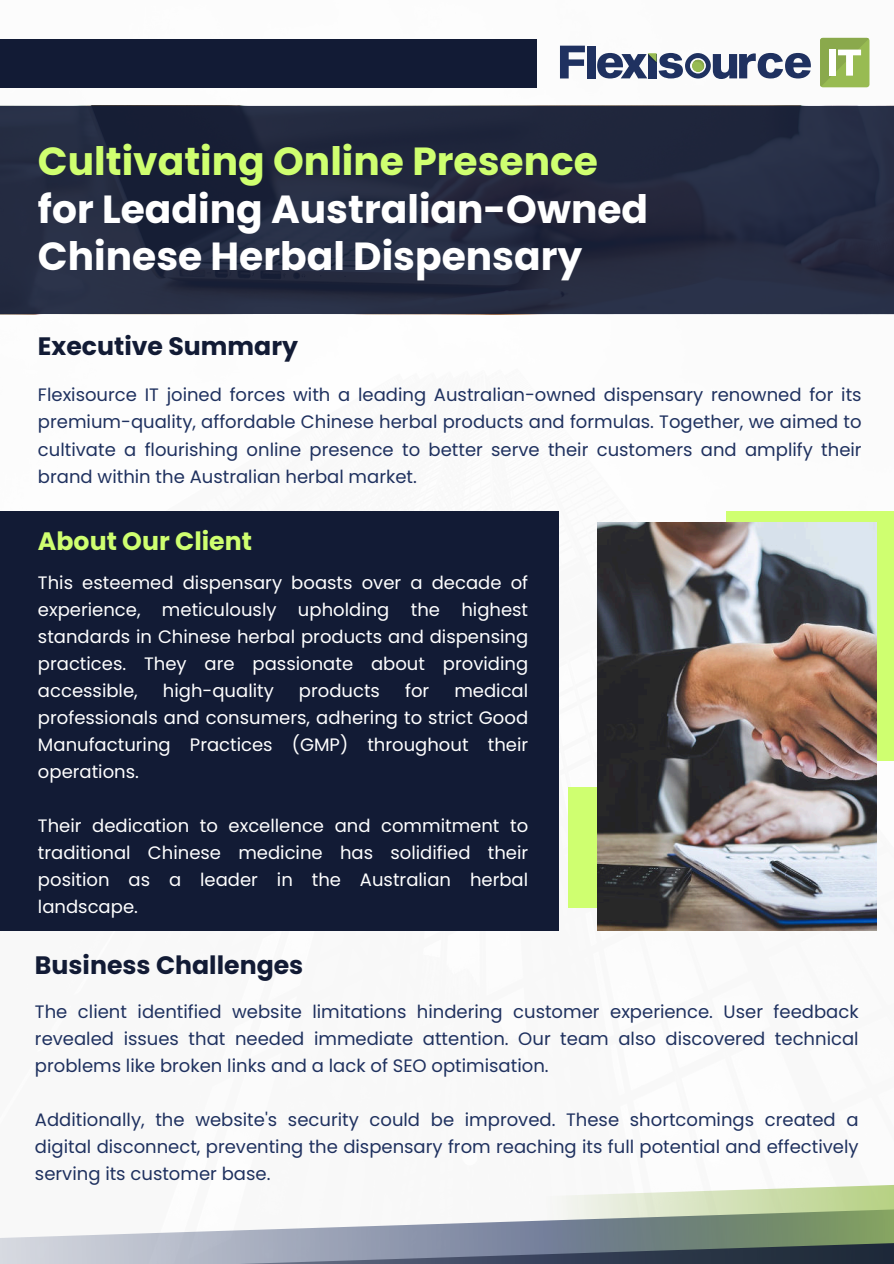
<style>
.page{position:relative;width:894px;height:1264px;background:#fff}
.page>*{position:absolute;margin:0;border:0;box-sizing:border-box;transform-origin:0 0}
.t1{font:700 39.15px/47.2px "Poppins";color:#fff}
.t2{font:700 39.15px "Poppins";color:#cfff70}
.t3{font:700 25.2px "Poppins";color:#121b35}
.t4{font:700 25.2px "Poppins";color:#cfff70}
.t5{font:18px/27px "Poppins";color:#1f315f;text-align:justify}
.t6{font:18px/27px "Poppins";color:#fff;text-align:justify}
</style>
<div class="page">
<div style="left:0;top:39px;width:536px;height:48px;background:#121b35"></div>
<svg style="left:560px;top:46px;width:24px;height:32px"></svg>
<div style="left:587px;top:46px;width:8px;height:32px;background:#1f3160"></div>
<svg style="left:597px;top:53px;width:213px;height:26px"></svg>
<svg style="left:820px;top:38px;width:49px;height:49px"></svg>
<div style="left:0;top:106px;width:893px;height:207px;background:linear-gradient(to right,#21293f,#252b41)"></div>
<div style="left:0;top:511px;width:559px;height:419px;background:#121b35"></div>
<div style="left:726px;top:511px;width:167px;height:249px;background:#cfff70"></div>
<div style="left:568px;top:787px;width:107px;height:120px;background:#cfff70"></div>
<img style="left:597px;top:522px;width:278px;height:408px">
<svg style="left:0;top:1185px;width:893px;height:78px"></svg>
<h1 class="t2" style="left:38px;top:139px;width:561px">Cultivating Online Presence</h1>
<h1 class="t1" style="left:38px;top:185px;width:611px">for Leading Australian-Owned<br>Chinese Herbal Dispensary</h1>
<h2 class="t3" style="left:38px;top:331px;width:261px">Executive Summary</h2>
<p class="t5" style="left:38px;top:382px;width:824px">Flexisource IT joined forces with a leading Australian-owned dispensary renowned for its premium-quality, affordable Chinese herbal products and formulas. Together, we aimed to cultivate a flourishing online presence to better serve their customers and amplify their brand within the Australian herbal market.</p>
<h2 class="t4" style="left:38px;top:526px;width:215px">About Our Client</h2>
<p class="t6" style="left:38px;top:569px;width:491px">This esteemed dispensary boasts over a decade of experience, meticulously upholding the highest standards in Chinese herbal products and dispensing practices. They are passionate about providing accessible,</p>
<p class="t6" style="left:163px;top:677px;width:112px">high-quality</p>
<p class="t6" style="left:299px;top:677px;width:82px">products</p>
<p class="t6" style="left:405px;top:677px;width:26px">for</p>
<p class="t6" style="left:38px;top:677px;width:491px;text-indent:416px">medical professionals and consumers, adhering to strict Good Manufacturing Practices (GMP) throughout their operations.</p>
<p class="t6" style="left:38px;top:812px;width:491px">Their dedication to excellence and commitment to traditional Chinese medicine has solidified their position as a leader in the Australian herbal landscape.</p>
<h2 class="t3" style="left:35px;top:950px;width:270px">Business Challenges</h2>
<p class="t5" style="left:35px;top:998px;width:824px">The client identified website limitations hindering customer experience. User feedback revealed issues that needed immediate attention. Our team also discovered technical problems like broken links and a lack of SEO optimisation.</p>
<p class="t5" style="left:35px;top:1106px;width:824px">Additionally, the website's security could be improved. These shortcomings created a digital disconnect, preventing the dispensary from reaching its full potential and effectively serving its customer base.</p>
</div>
